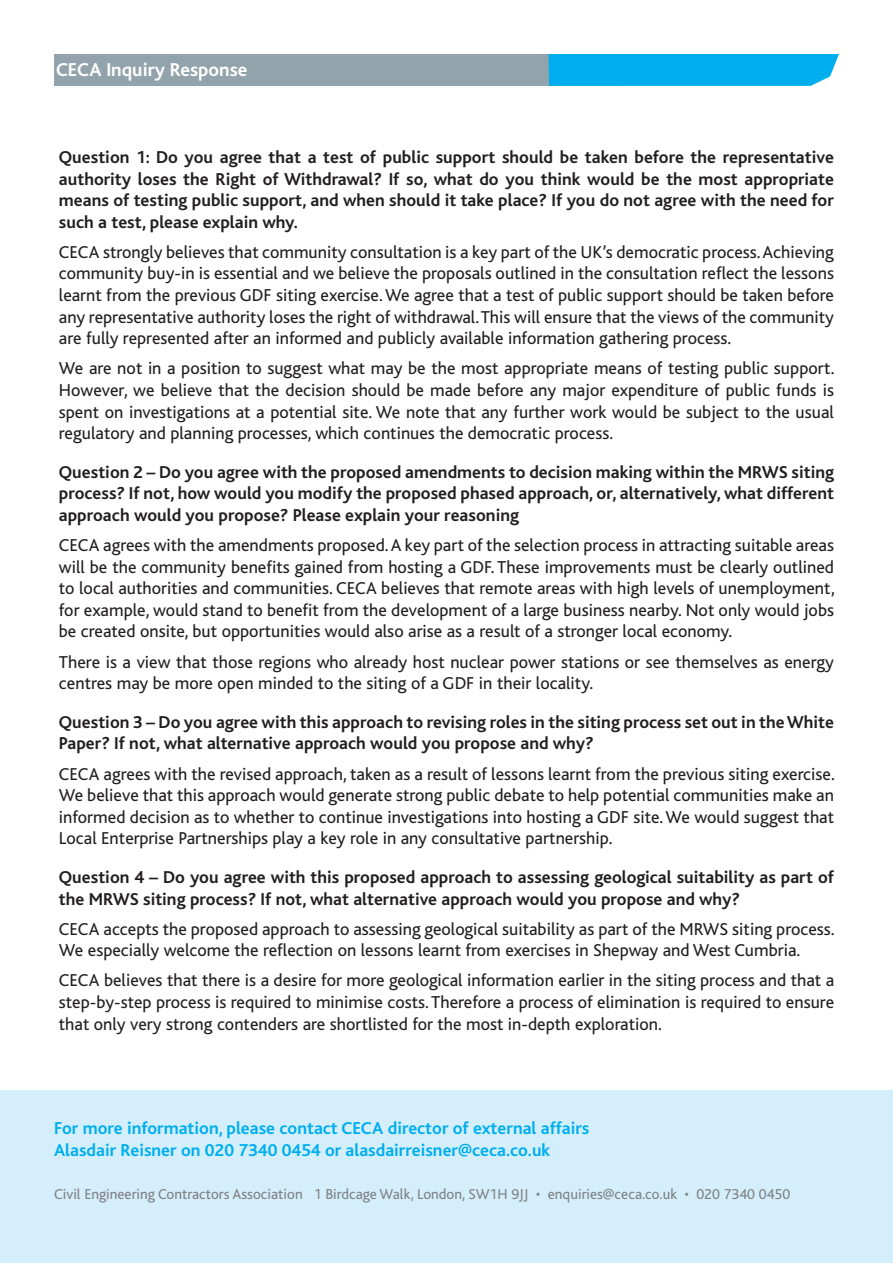
<style>
.page{position:relative;width:893px;height:1263px;background:#fff}
.page>*{position:absolute;margin:0;border:0;box-sizing:border-box;transform-origin:0 0}
.t1{font:700 19.5px "Bliss";color:#fff}
.t2{font:18px/21.6px "Bliss";color:#231f20;text-align:justify}
.t3{font:700 18px/21.6px "Bliss";color:#231f20;text-align:justify}
.t4{font:700 18px "Bliss";color:#00aeef}
.t5{font:15px "Bliss";color:#808285}
</style>
<div class="page">
<div style="left:0;top:1091px;width:893px;height:172px;background:#d4effb"></div>
<div style="left:54px;top:54px;width:566px;height:32px;background:#93a3ac"></div>
<div style="left:549px;top:54px;width:290px;height:32px;background:#00aeef"></div>
<p class="t1" style="left:56px;top:60px;width:193px">CECA Inquiry Response</p>
<p class="t3" style="left:59px;top:147px;width:777px">Question 1: Do you agree that a test of public support should be taken before the representative authority loses the Right of Withdrawal? If so, what do you think would be the most appropriate means of testing public support, and when should it take place? If you do not agree with the need for such a test, please explain why.</p>
<p class="t2" style="left:59px;top:242px;width:777px">CECA strongly believes that community consultation is a key part of the UK’s democratic process. Achieving community buy-in is essential and we believe the proposals outlined in the consultation reflect the lessons learnt from the previous GDF siting exercise. We agree that a test of public support should be taken before any representative authority loses the right of withdrawal. This will ensure that the views of the community are fully represented after an informed and publicly available information gathering process.</p>
<p class="t2" style="left:59px;top:358px;width:777px">We are not in a position to suggest what may be the most appropriate means of testing public support.<br>However, we believe that the decision should be made before any major expenditure of public funds is spent on investigations at a potential site. We note that any further work would be subject to the usual regulatory and planning processes, which continues the democratic process.</p>
<p class="t3" style="left:59px;top:461px;width:777px">Question 2 – Do you agree with the proposed amendments to decision making within the MRWS siting process? If not, how would you modify the proposed phased approach, or, alternatively, what different approach would you propose? Please explain your reasoning</p>
<p class="t2" style="left:59px;top:535px;width:777px">CECA agrees with the amendments proposed. A key part of the selection process in attracting suitable areas will be the community benefits gained from hosting a GDF. These improvements must be clearly outlined to local authorities and communities. CECA believes that remote areas with high levels of unemployment, for example, would stand to benefit from the development of a large business nearby. Not only would jobs be created onsite, but opportunities would also arise as a result of a stronger local economy.</p>
<p class="t2" style="left:59px;top:651px;width:777px">There is a view that those regions who already host nuclear power stations or see themselves as energy centres may be more open minded to the siting of a GDF in their locality.</p>
<p class="t3" style="left:59px;top:711px;width:777px">Question 3 – Do you agree with this approach to revising roles in the siting process set out in the White<br>Paper? If not, what alternative approach would you propose and why?</p>
<p class="t2" style="left:59px;top:763px;width:777px">CECA agrees with the revised approach, taken as a result of lessons learnt from the previous siting exercise.<br>We believe that this approach would generate strong public debate to help potential communities make an informed decision as to whether to continue investigations into hosting a GDF site. We would suggest that Local Enterprise Partnerships play a key role in any consultative partnership.</p>
<p class="t3" style="left:59px;top:867px;width:777px">Question 4 – Do you agree with this proposed approach to assessing geological suitability as part of the MRWS siting process? If not, what alternative approach would you propose and why?</p>
<p class="t2" style="left:59px;top:918px;width:777px">CECA accepts the proposed approach to assessing geological suitability as part of the MRWS siting process.<br>We especially welcome the reflection on lessons learnt from exercises in Shepway and West Cumbria.</p>
<p class="t2" style="left:59px;top:970px;width:777px">CECA believes that there is a desire for more geological information earlier in the siting process and that a step-by-step process is required to minimise costs. Therefore a process of elimination is required to ensure that only very strong contenders are shortlisted for the most in-depth exploration.</p>
<p class="t4" style="left:54px;top:1119px;width:537px">For more information, please contact CECA director of external affairs</p>
<p class="t4" style="left:54px;top:1140px;width:498px">Alasdair Reisner on 020 7340 0454 or alasdairreisner@ceca.co.uk</p>
<p class="t5" style="left:54px;top:1186px;width:738px">Civil Engineering Contractors Association 1 Birdcage Walk, London, SW1H 9JJ • enquiries@ceca.co.uk • 020 7340 0450</p>
</div>
